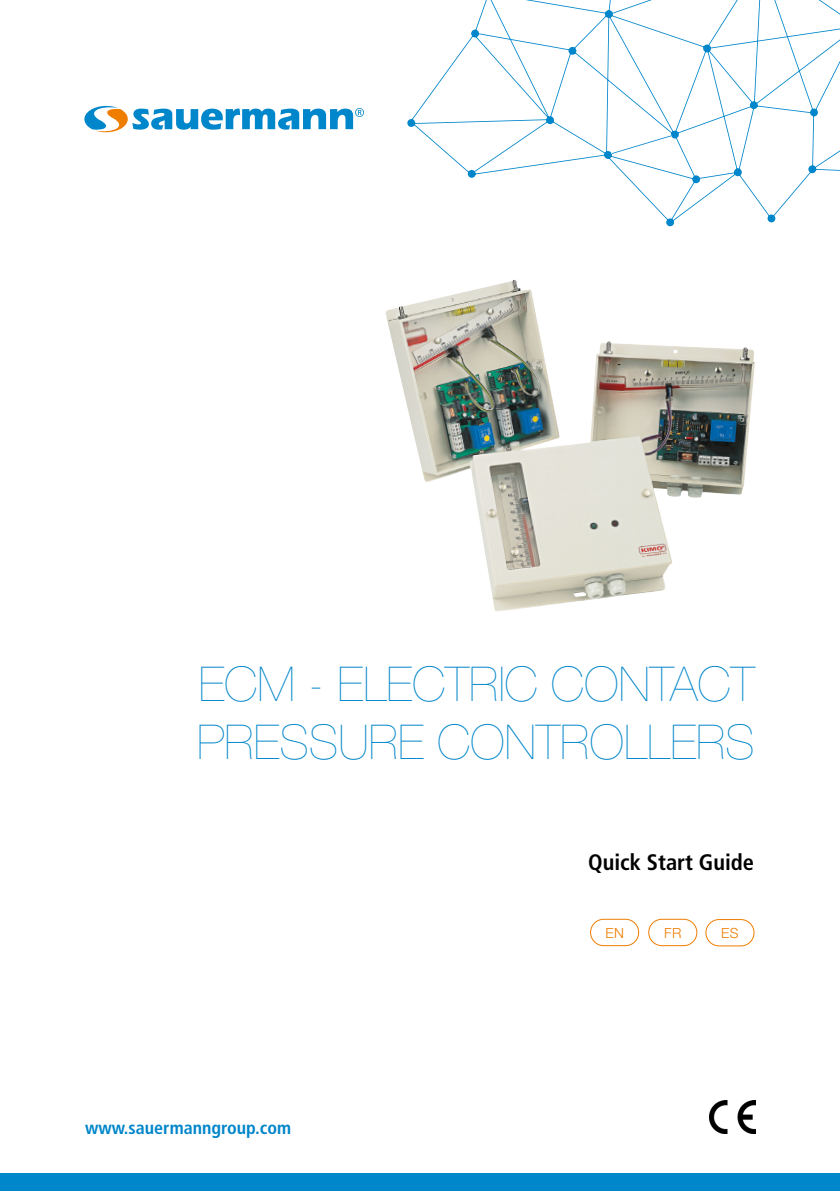
<style>
.page{position:relative;width:840px;height:1191px;background:#fff}
.page>*{position:absolute;margin:0;border:0;box-sizing:border-box;transform-origin:0 0}
.t1{font:200 48px/57.6px "Helvetica Neue LT Std";color:#0086ca}
.t2{font:700 condensed 22.4px "Frutiger LT Std";color:#000}
.t3{font:700 condensed 18px "Frutiger LT Std";color:#0086ca}
.t4{font:300 14px "Helvetica Neue LT Std";color:#ef7d00}
</style>
<div class="page">
<svg style="left:84px;top:106px;width:280px;height:26px"></svg>
<div style="left:0;top:1173px;width:839px;height:18px;background:#0086ca"></div>
<svg style="left:407px;top:0;width:432px;height:226px"></svg>
<div style="left:589px;top:918px;width:49px;height:28px;border:1px solid #ef7d00;border-radius:13px"></div>
<div style="left:648px;top:918px;width:49px;height:28px;border:1px solid #ef7d00;border-radius:13px"></div>
<img style="left:709px;top:1100px;width:46px;height:33px">
<img style="left:385px;top:279px;width:369px;height:332px">
<div style="left:705px;top:919px;width:49px;height:27px;border:1px solid #ef7d00;border-radius:13px"></div>
<p class="t1" style="left:197px;top:655px;width:559px">ECM - ELECTRIC CONTACT<br>PRESSURE CONTROLLERS</p>
<p class="t2" style="left:588px;top:849px;width:167px">Quick Start Guide</p>
<p class="t3" style="left:85px;top:1117px;width:207px">www.sauermanngroup.com</p>
<p class="t4" style="left:605px;top:924px;width:20px">EN</p>
<p class="t4" style="left:663px;top:924px;width:19px">FR</p>
<p class="t4" style="left:720px;top:924px;width:19px">ES</p>
</div>
